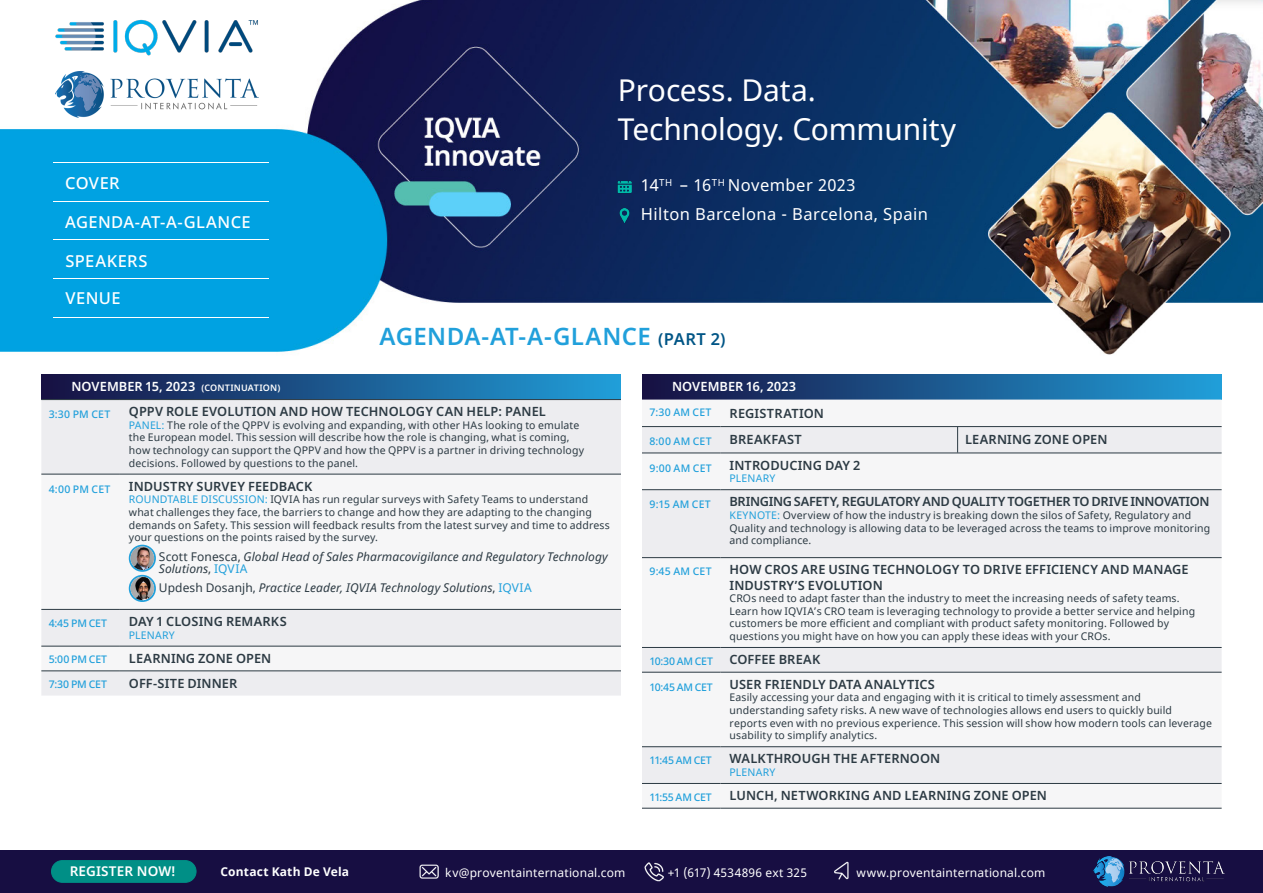
<style>
.page{position:relative;width:1263px;height:893px;background:#fff}
.page>*{position:absolute;margin:0;border:0;box-sizing:border-box;transform-origin:0 0}
.t1{font:30px "Noto Sans";letter-spacing:-.005em;color:#fff}
.t2{font:600 24px "Noto Sans";letter-spacing:.015em;color:#21a0db}
.t3{font:16.5px "Noto Sans";letter-spacing:.025em;color:#fff}
.t4{font:500 16.5px "Noto Sans";letter-spacing:.02em;color:#fff}
.t5{font:600 13.5px "Noto Sans";letter-spacing:.01em;color:#fff}
.t6{font:600 12.75px/15.3px "Noto Sans";letter-spacing:.005em;color:#2c3a43}
.t7{font:600 12.75px "Noto Sans";letter-spacing:-.035em;color:#2c3a43}
.t8{font:600 12.75px "Noto Sans";letter-spacing:.005em;color:#fff}
.t9{font:italic 12px/12px "Noto Sans";letter-spacing:.005em;color:#2c3a43}
.t10{font:12px "Noto Sans";letter-spacing:.015em;color:#fff}
.t11{font:700 12px "Noto Sans";letter-spacing:.015em;color:#fff}
.t12{font:10.5px/12.6px "Noto Sans";letter-spacing:.015em;color:#2c3a43}
.t13{font:500 10.5px "Noto Sans";letter-spacing:.005em;color:#21a0db}
.t14{font:10.5px "Noto Sans";letter-spacing:.01em;color:#21a0db}
.s1{font-size:16.5px;color:#005586}
.s2{font-size:9px}
.s3{color:#21a0db}
.s4{font-style:normal}
.s5{font-style:normal;color:#21a0db}
</style>
<div class="page">
<img style="left:0;top:0;width:1263px;height:809px">
<img style="left:618px;top:180px;width:14px;height:14px">
<img style="left:618px;top:208px;width:14px;height:14px">
<hr style="left:53px;top:162px;width:216px;height:1px;background:#fff">
<hr style="left:53px;top:201px;width:216px;height:1px;background:#fff">
<hr style="left:53px;top:240px;width:216px;height:1px;background:#fff">
<hr style="left:53px;top:278px;width:216px;height:1px;background:#fff">
<hr style="left:53px;top:317px;width:216px;height:1px;background:#fff">
<div style="left:0;top:850px;width:1263px;height:43px;background:#170e42"></div>
<img style="left:1094px;top:857px;width:130px;height:29px">
<img style="left:834px;top:861px;width:15px;height:19px">
<img style="left:644px;top:862px;width:20px;height:20px">
<img style="left:419px;top:864px;width:20px;height:15px">
<div style="left:52px;top:861px;width:144px;height:21px;background:#008f86;border-radius:11px"></div>
<div style="left:51px;top:860px;width:145px;height:23px;border:1px solid #008f86;border-radius:11px"></div>
<img style="left:53px;top:15px;width:209px;height:44px">
<img style="left:56px;top:72px;width:203px;height:46px">
<div style="left:41px;top:374px;width:580px;height:26px;background:linear-gradient(to right,#171042,#209fd9)"></div>
<div style="left:41px;top:400px;width:580px;height:296px;background:#ededf0"></div>
<svg style="left:41px;top:475px;width:580px;height:195px;fill:#f6f6f7"></svg>
<hr style="left:41px;top:399px;width:79px;height:1px;background:#2c3a43">
<hr style="left:120px;top:399px;width:501px;height:1px;background:#2c3a43">
<hr style="left:41px;top:609px;width:79px;height:1px;background:#2c3a43">
<hr style="left:120px;top:609px;width:501px;height:1px;background:#2c3a43">
<hr style="left:41px;top:646px;width:79px;height:1px;background:#2c3a43">
<hr style="left:120px;top:646px;width:501px;height:1px;background:#2c3a43">
<hr style="left:41px;top:670px;width:79px;height:1px;background:#2c3a43">
<hr style="left:120px;top:670px;width:501px;height:1px;background:#2c3a43">
<hr style="left:41px;top:474px;width:79px;height:1px;background:#2c3a43">
<hr style="left:120px;top:474px;width:501px;height:1px;background:#2c3a43">
<div style="left:129px;top:545px;width:27px;height:27px;border:4px solid #21a0db;border-radius:50%"></div>
<img style="left:131px;top:546px;width:23px;height:24px;border-radius:12px">
<div style="left:129px;top:575px;width:27px;height:27px;border:4px solid #21a0db;border-radius:50%"></div>
<img style="left:131px;top:577px;width:23px;height:23px;border-radius:12px">
<div style="left:642px;top:374px;width:579px;height:26px;background:linear-gradient(to right,#171042,#209fd9)"></div>
<div style="left:642px;top:400px;width:579px;height:408px;background:#f6f6f7"></div>
<svg style="left:642px;top:427px;width:579px;height:356px;fill:#f6f6f7"></svg>
<hr style="left:642px;top:453px;width:78px;height:1px;background:#2c3a43">
<hr style="left:720px;top:453px;width:501px;height:1px;background:#2c3a43">
<hr style="left:642px;top:489px;width:78px;height:1px;background:#2c3a43">
<hr style="left:720px;top:489px;width:501px;height:1px;background:#2c3a43">
<hr style="left:642px;top:557px;width:78px;height:1px;background:#2c3a43">
<hr style="left:720px;top:557px;width:501px;height:1px;background:#2c3a43">
<hr style="left:642px;top:647px;width:78px;height:1px;background:#2c3a43">
<hr style="left:720px;top:647px;width:501px;height:1px;background:#2c3a43">
<hr style="left:642px;top:672px;width:78px;height:1px;background:#2c3a43">
<hr style="left:720px;top:672px;width:501px;height:1px;background:#2c3a43">
<hr style="left:642px;top:746px;width:78px;height:1px;background:#2c3a43">
<hr style="left:720px;top:746px;width:501px;height:1px;background:#2c3a43">
<hr style="left:642px;top:783px;width:78px;height:1px;background:#2c3a43">
<hr style="left:720px;top:783px;width:501px;height:1px;background:#2c3a43">
<hr style="left:642px;top:426px;width:78px;height:1px;background:#2c3a43">
<hr style="left:720px;top:426px;width:501px;height:1px;background:#2c3a43">
<hr style="left:642px;top:808px;width:78px;height:1px;background:#2c3a43">
<hr style="left:720px;top:808px;width:501px;height:1px;background:#2c3a43">
<svg style="left:957px;top:427px;width:1px;height:26px"></svg>
<p class="t4" style="left:65px;top:171px;width:56px">COVER</p>
<p class="t4" style="left:65px;top:211px;width:187px">AGENDA-AT-A-GLANCE</p>
<p class="t4" style="left:66px;top:250px;width:84px">SPEAKERS</p>
<p class="t4" style="left:66px;top:287px;width:57px">VENUE</p>
<p class="t1" style="left:618px;top:70px;width:199px">Process. Data.</p>
<p class="t1" style="left:618px;top:109px;width:340px">Technology. Community</p>
<p class="t3" style="left:641px;top:174px;width:216px">14<sup>TH</sup> – 16<sup>TH</sup> November 2023</p>
<p class="t3" style="left:641px;top:202px;width:288px">Hilton Barcelona - Barcelona, Spain</p>
<p class="t2" style="left:379px;top:319px;width:348px">AGENDA-AT-A-GLANCE <span class="s1">(PART 2)</span></p>
<p class="t8" style="left:71px;top:377px;width:210px">NOVEMBER 15, 2023 <span class="s2">(CONTINUATION)</span></p>
<p class="t13" style="left:49px;top:407px;width:63px">3:30 PM CET</p>
<p class="t6" style="left:129px;top:404px;width:418px">QPPV ROLE EVOLUTION AND HOW TECHNOLOGY CAN HELP: PANEL</p>
<p class="t12" style="left:129px;top:419px;width:457px"><span class="s3">PANEL:</span> The role of the QPPV is evolving and expanding, with other HAs looking to emulate the European model. This session will describe how the role is changing, what is coming, how technology can support the QPPV and how the QPPV is a partner in driving technology decisions. Followed by questions to the panel.</p>
<p class="t13" style="left:49px;top:482px;width:63px">4:00 PM CET</p>
<p class="t6" style="left:129px;top:479px;width:185px">INDUSTRY SURVEY FEEDBACK</p>
<p class="t12" style="left:129px;top:494px;width:482px"><span class="s3">ROUNDTABLE DISCUSSION:</span> IQVIA has run regular surveys with Safety Teams to understand what challenges they face, the barriers to change and how they are adapting to the changing demands on Safety. This session will feedback results from the latest survey and time to address your questions on the points raised by the survey.</p>
<p class="t9" style="left:159px;top:550px;width:450px"><span class="s4">Scott Fonesca,</span> Global Head of Sales Pharmacovigilance and Regulatory Technology<br>Solutions<span class="s4">,</span> <span class="s5">IQVIA</span></p>
<p class="t9" style="left:159px;top:581px;width:374px"><span class="s4">Updesh Dosanjh,</span> Practice Leader, IQVIA Technology Solutions<span class="s4">,</span> <span class="s5">IQVIA</span></p>
<p class="t13" style="left:49px;top:615px;width:60px">4:45 PM CET</p>
<p class="t6" style="left:129px;top:614px;width:159px">DAY 1 CLOSING REMARKS</p>
<p class="t14" style="left:129px;top:628px;width:47px">PLENARY</p>
<p class="t13" style="left:49px;top:652px;width:60px">5:00 PM CET</p>
<p class="t6" style="left:129px;top:651px;width:144px">LEARNING ZONE OPEN</p>
<p class="t13" style="left:49px;top:677px;width:60px">7:30 PM CET</p>
<p class="t6" style="left:129px;top:675px;width:110px">OFF-SITE DINNER</p>
<p class="t8" style="left:672px;top:377px;width:126px">NOVEMBER 16, 2023</p>
<p class="t13" style="left:649px;top:405px;width:64px">7:30 AM CET</p>
<p class="t6" style="left:729px;top:406px;width:96px">REGISTRATION</p>
<p class="t13" style="left:649px;top:434px;width:64px">8:00 AM CET</p>
<p class="t6" style="left:729px;top:432px;width:74px">BREAKFAST</p>
<p class="t6" style="left:965px;top:432px;width:144px">LEARNING ZONE OPEN</p>
<p class="t13" style="left:649px;top:460px;width:64px">9:00 AM CET</p>
<p class="t6" style="left:729px;top:458px;width:132px">INTRODUCING DAY 2</p>
<p class="t14" style="left:729px;top:471px;width:47px">PLENARY</p>
<p class="t13" style="left:649px;top:497px;width:63px">9:15 AM CET</p>
<p class="t7" style="left:729px;top:493px;width:481px">BRINGING SAFETY, REGULATORY AND QUALITY TOGETHER TO DRIVE INNOVATION</p>
<p class="t12" style="left:729px;top:509px;width:482px"><span class="s3">KEYNOTE:</span> Overview of how the industry is breaking down the silos of Safety, Regulatory and<br>Quality and technology is allowing data to be leveraged across the teams to improve monitoring and compliance.</p>
<p class="t13" style="left:649px;top:564px;width:64px">9:45 AM CET</p>
<p class="t6" style="left:729px;top:562px;width:461px">HOW CROS ARE USING TECHNOLOGY TO DRIVE EFFICIENCY AND MANAGE<br>INDUSTRY’S EVOLUTION</p>
<p class="t12" style="left:729px;top:592px;width:467px">CROs need to adapt faster than the industry to meet the increasing needs of safety teams.<br>Learn how IQVIA’s CRO team is leveraging technology to provide a better service and helping customers be more efficient and compliant with product safety monitoring. Followed by questions you might have on how you can apply these ideas with your CROs.</p>
<p class="t13" style="left:649px;top:653px;width:65px">10:30 AM CET</p>
<p class="t6" style="left:729px;top:652px;width:92px">COFFEE BREAK</p>
<p class="t13" style="left:649px;top:680px;width:65px">10:45 AM CET</p>
<p class="t6" style="left:729px;top:677px;width:207px">USER FRIENDLY DATA ANALYTICS</p>
<p class="t12" style="left:729px;top:692px;width:484px">Easily accessing your data and engaging with it is critical to timely assessment and understanding safety risks. A new wave of technologies allows end users to quickly build reports even with no previous experience. This session will show how modern tools can leverage usability to simplify analytics.</p>
<p class="t13" style="left:649px;top:753px;width:64px">11:45 AM CET</p>
<p class="t6" style="left:729px;top:751px;width:212px">WALKTHROUGH THE AFTERNOON</p>
<p class="t14" style="left:729px;top:765px;width:47px">PLENARY</p>
<p class="t13" style="left:649px;top:789px;width:64px">11:55 AM CET</p>
<p class="t6" style="left:729px;top:788px;width:319px">LUNCH, NETWORKING AND LEARNING ZONE OPEN</p>
<p class="t5" style="left:70px;top:862px;width:107px">REGISTER NOW!</p>
<p class="t11" style="left:220px;top:863px;width:130px">Contact Kath De Vela</p>
<p class="t10" style="left:445px;top:864px;width:182px">kv@proventainternational.com</p>
<p class="t10" style="left:668px;top:864px;width:141px">+1 (617) 4534896 ext 325</p>
<p class="t10" style="left:856px;top:864px;width:190px">www.proventainternational.com</p>
</div>
